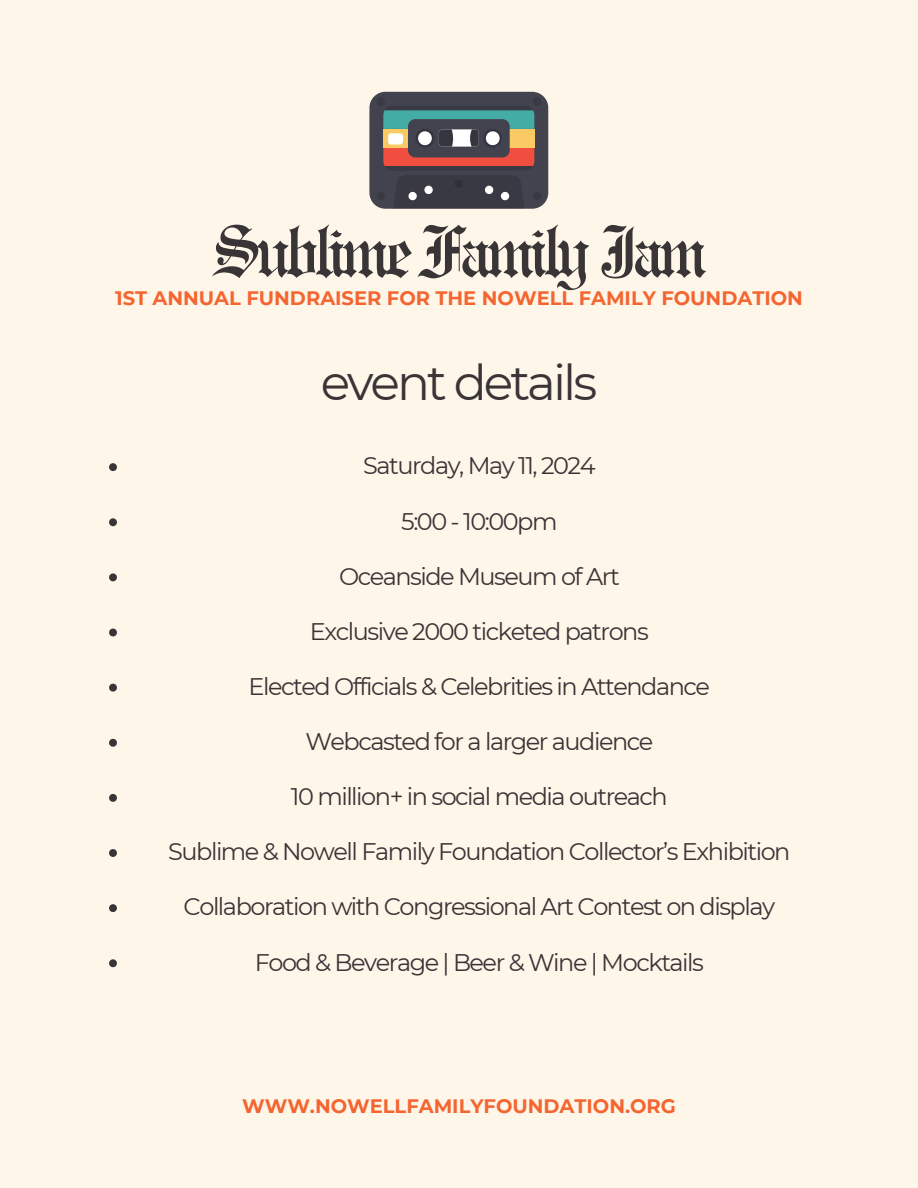
<style>
.page{position:relative;width:918px;height:1188px;background:#fff6ea}
.page>*{position:absolute;margin:0;border:0;box-sizing:border-box;transform-origin:0 0}
.t1{font:73.2px "Engravers Old English BT";letter-spacing:-.06em;color:#393536}
.t2{font:48.75px "Montserrat";letter-spacing:-.06em;color:#393536}
.t3{font:24px "Montserrat";letter-spacing:-.06em;color:#393536}
.t4{font:700 19.5px "Montserrat";color:#f46530}
</style>
<div class="page">
<div style="left:369px;top:92px;width:179px;height:117px;background:#43434f;border-radius:16px"></div>
<svg style="left:377px;top:98px;width:164px;height:111px"></svg>
<div style="left:388px;top:133px;width:15px;height:12px;background:#fff;border-radius:3px"></div>
<svg style="left:109px;top:463px;width:8px;height:8px"></svg>
<svg style="left:109px;top:518px;width:8px;height:8px"></svg>
<svg style="left:109px;top:573px;width:8px;height:8px"></svg>
<svg style="left:109px;top:629px;width:8px;height:7px"></svg>
<svg style="left:109px;top:684px;width:8px;height:8px"></svg>
<svg style="left:109px;top:739px;width:8px;height:8px"></svg>
<svg style="left:109px;top:794px;width:8px;height:8px"></svg>
<svg style="left:109px;top:849px;width:8px;height:8px"></svg>
<svg style="left:109px;top:904px;width:8px;height:8px"></svg>
<svg style="left:109px;top:959px;width:8px;height:8px"></svg>
<p class="t1" style="left:211px;top:209px;width:497px">Sublime Family Jam</p>
<p class="t4" style="left:115px;top:287px;width:689px">1ST ANNUAL FUNDRAISER FOR THE NOWELL FAMILY FOUNDATION</p>
<h1 class="t2" style="left:321px;top:352px;width:278px">event details</h1>
<h2 class="t3" style="left:363px;top:451px;width:234px">Saturday, May 11, 2024</h2>
<p class="t3" style="left:401px;top:506px;width:158px">5:00 - 10:00pm</p>
<p class="t3" style="left:339px;top:561px;width:282px">Oceanside Museum of Art</p>
<p class="t3" style="left:310px;top:617px;width:340px">Exclusive 2000 ticketed patrons</p>
<p class="t3" style="left:249px;top:672px;width:463px">Elected Officials &amp; Celebrities in Attendance</p>
<p class="t3" style="left:305px;top:727px;width:350px">Webcasted for a larger audience</p>
<p class="t3" style="left:291px;top:782px;width:378px">10 million+ in social media outreach</p>
<p class="t3" style="left:168px;top:837px;width:624px">Sublime &amp; Nowell Family Foundation Collector’s Exhibition</p>
<p class="t3" style="left:184px;top:892px;width:593px">Collaboration with Congressional Art Contest on display</p>
<p class="t3" style="left:255px;top:947px;width:451px">Food &amp; Beverage | Beer &amp; Wine | Mocktails</p>
<p class="t4" style="left:242px;top:1095px;width:435px">WWW.NOWELLFAMILYFOUNDATION.ORG</p>
</div>
